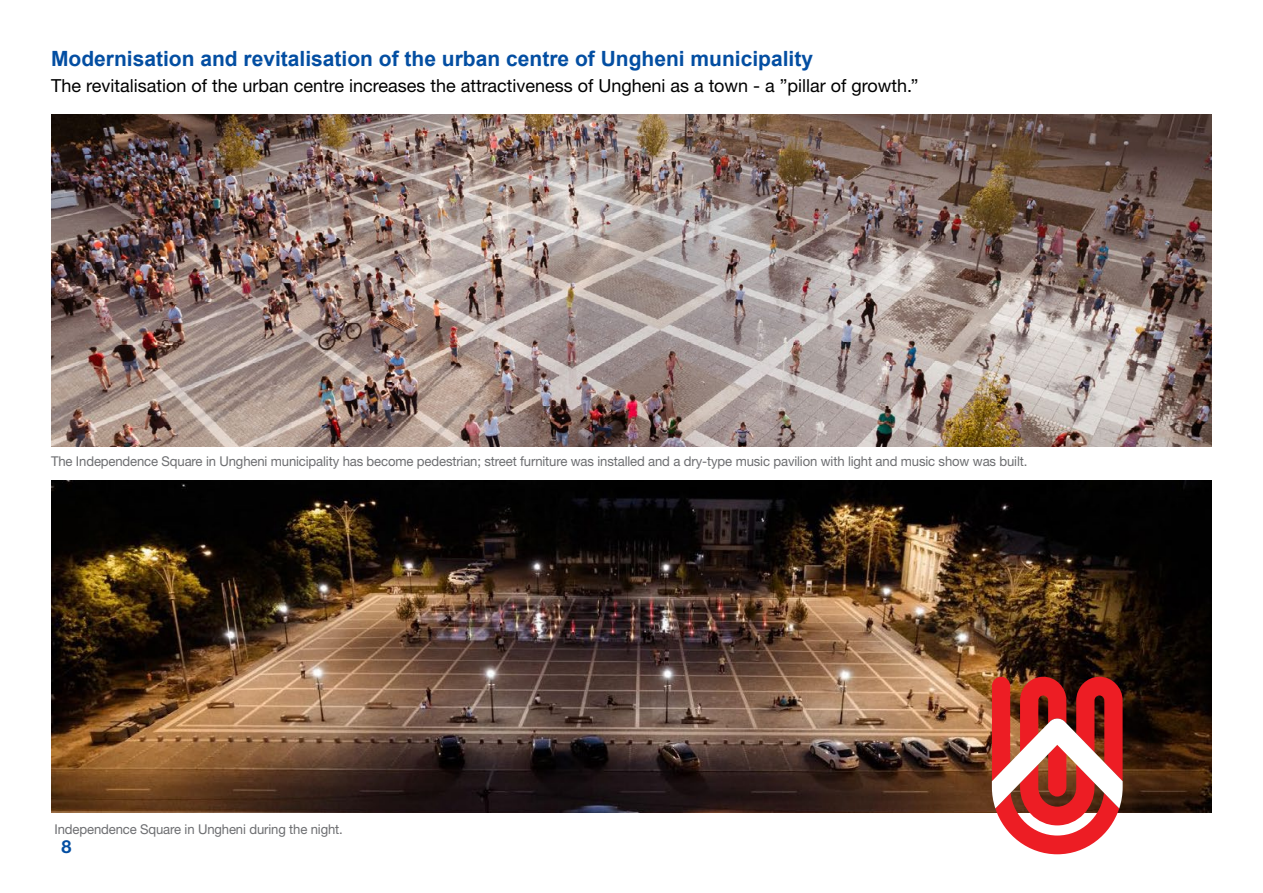
<style>
.page{position:relative;width:1263px;height:893px;background:#fff}
.page>*{position:absolute;margin:0;border:0;box-sizing:border-box;transform-origin:0 0}
.t1{font:700 21px "Arial";color:#034ea2}
.t2{font:18px "Helvetica Neue LTW1 G";color:#000}
.t3{font:700 18px "Helvetica Neue LTW1 G";color:#034ea2}
.t4{font:13.5px "Helvetica Neue LTW1 G";letter-spacing:-.01em;color:#6d6e71}
</style>
<div class="page">
<img style="left:51px;top:115px;width:1161px;height:331px">
<img style="left:51px;top:480px;width:1161px;height:332px">
<svg style="left:992px;top:677px;width:131px;height:177px"></svg>
<h1 class="t1" style="left:51px;top:44px;width:763px">Modernisation and revitalisation of the urban centre of Ungheni municipality</h1>
<h2 class="t2" style="left:51px;top:74px;width:869px">The revitalisation of the urban centre increases the attractiveness of Ungheni as a town - a ”pillar of growth.”</h2>
<p class="t4" style="left:51px;top:453px;width:978px">The Independence Square in Ungheni municipality has become pedestrian; street furniture was installed and a dry-type music pavilion with light and music show was built.</p>
<p class="t4" style="left:55px;top:821px;width:290px">Independence Square in Ungheni during the night.</p>
<h2 class="t3" style="left:62px;top:836px;width:12px">8</h2>
</div>
